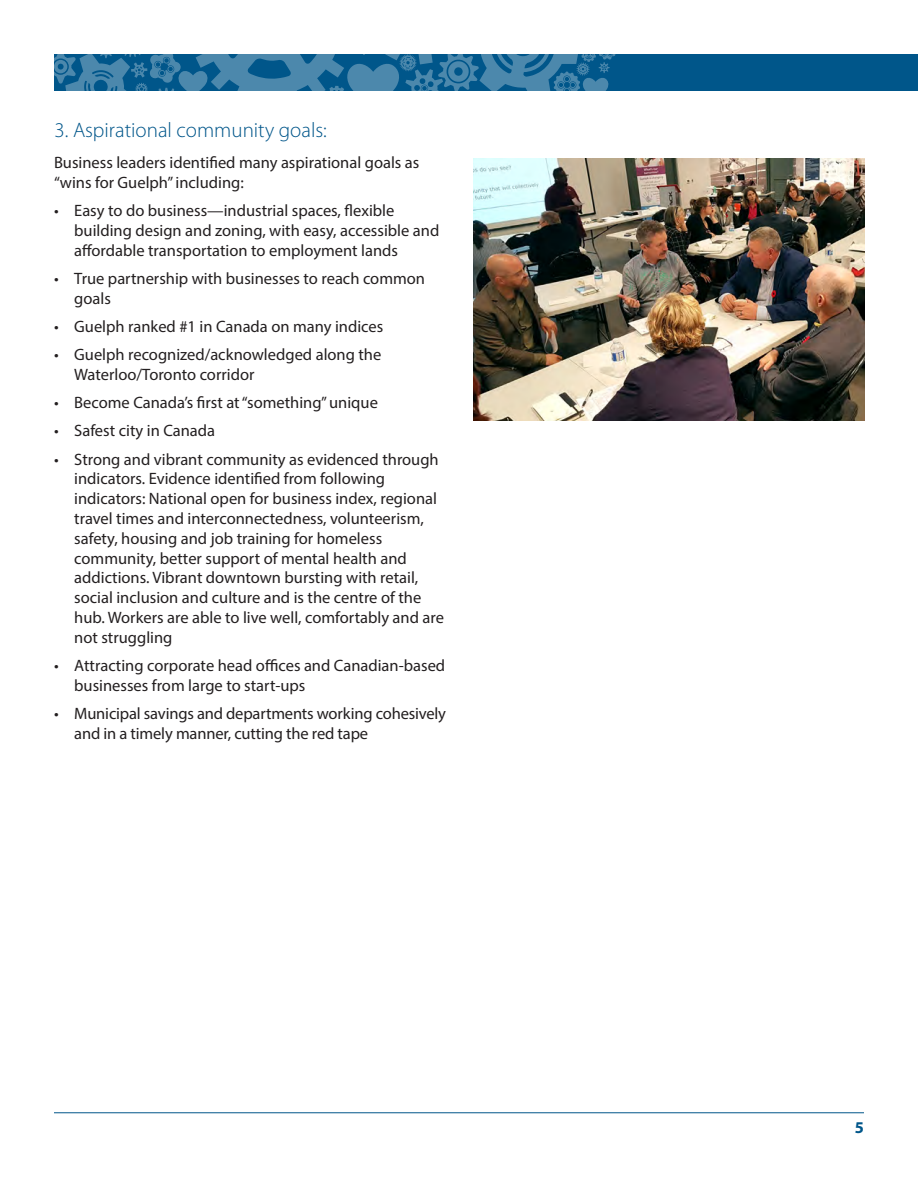
<style>
.page{position:relative;width:918px;height:1188px;background:#fff}
.page>*{position:absolute;margin:0;border:0;box-sizing:border-box;transform-origin:0 0}
.t1{font:300 21px "Myriad Pro";color:#00568a}
.t2{font:16.5px/19.8px "Myriad Pro";color:#231f20}
.t3{font:700 16.5px "Myriad Pro";color:#00568a}
</style>
<div class="page">
<hr style="left:54px;top:1112px;width:810px;height:1px;background:#00568a">
<div style="left:54px;top:54px;width:864px;height:37px;background:#00568a"></div>
<svg style="left:54px;top:54px;width:562px;height:37px"></svg>
<img style="left:473px;top:159px;width:392px;height:261px">
<p class="t1" style="left:55px;top:119px;width:274px">3. Aspirational community goals:</p>
<p class="t2" style="left:54px;top:153px;width:367px">Business leaders identified many aspirational goals as “wins for Guelph” including:</p>
<p class="t2" style="left:74px;top:201px;width:367px;text-indent:-20px">• Easy to do business—industrial spaces, flexible building design and zoning, with easy, accessible and affordable transportation to employment lands</p>
<p class="t2" style="left:74px;top:269px;width:352px;text-indent:-20px">• True partnership with businesses to reach common goals</p>
<p class="t2" style="left:54px;top:316px;width:331px">• Guelph ranked #1 in Canada on many indices</p>
<p class="t2" style="left:74px;top:345px;width:309px;text-indent:-20px">• Guelph recognized/acknowledged along the<br>Waterloo/Toronto corridor</p>
<p class="t2" style="left:54px;top:393px;width:325px">• Become Canada’s first at “something” unique</p>
<p class="t2" style="left:54px;top:421px;width:163px">• Safest city in Canada</p>
<p class="t2" style="left:74px;top:449px;width:371px;text-indent:-20px">• Strong and vibrant community as evidenced through indicators. Evidence identified from following indicators: National open for business index, regional travel times and interconnectedness, volunteerism, safety, housing and job training for homeless community, better support of mental health and addictions. Vibrant downtown bursting with retail, social inclusion and culture and is the centre of the hub. Workers are able to live well, comfortably and are not struggling</p>
<p class="t2" style="left:74px;top:655px;width:373px;text-indent:-20px">• Attracting corporate head offices and Canadian-based businesses from large to start-ups</p>
<p class="t2" style="left:74px;top:703px;width:373px;text-indent:-20px">• Municipal savings and departments working cohesively and in a timely manner, cutting the red tape</p>
<p class="t3" style="left:855px;top:1117px;width:11px">5</p>
</div>
